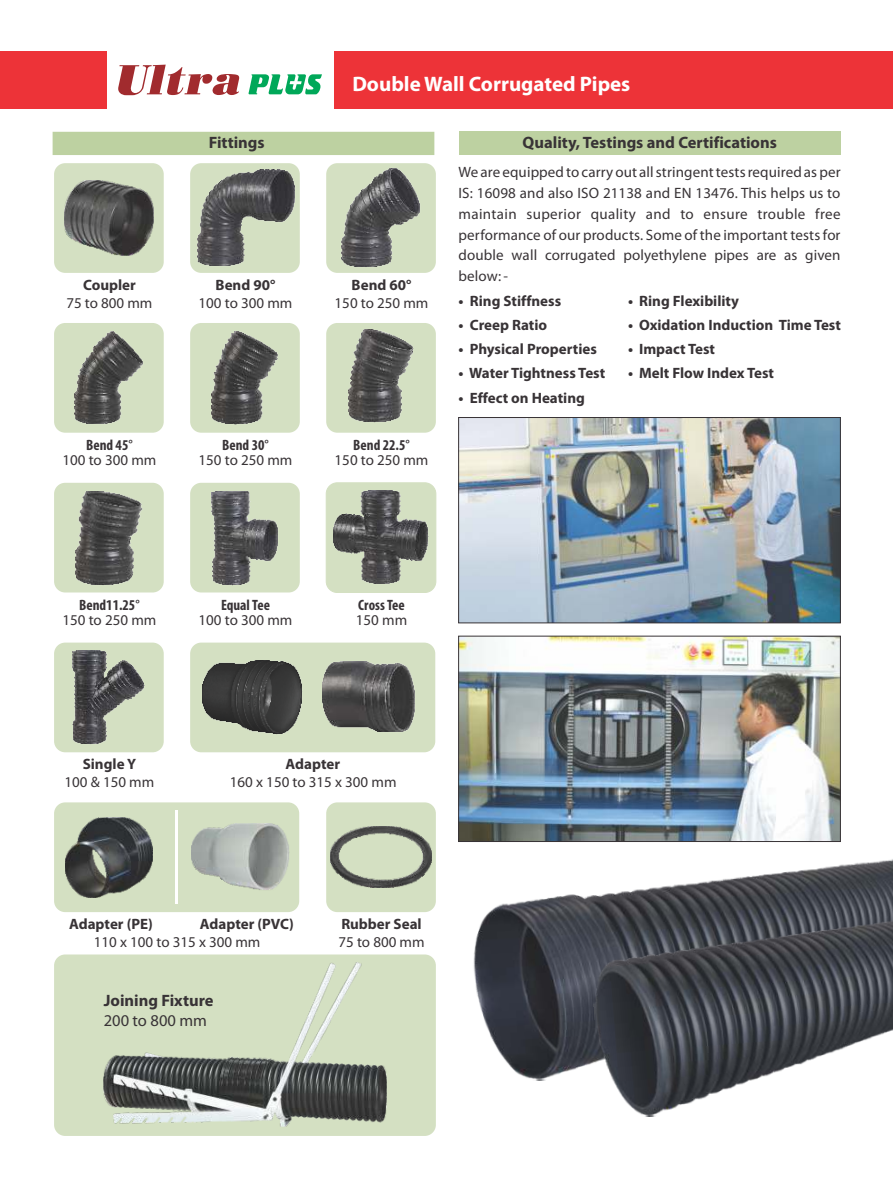
<style>
.page{position:relative;width:893px;height:1187px;background:#fff}
.page>*{position:absolute;margin:0;border:0;box-sizing:border-box;transform-origin:0 0}
.t1{font:700 21px "Myriad Pro";color:#fff}
.t2{font:700 16.5px "Myriad Pro";color:#383336}
.t3{font:16.5px "Myriad Pro";color:#383336}
.t4{font:15px/20.7px "Myriad Pro";color:#383336;text-align:justify}
.t5{font:700 15px "Myriad Pro";color:#383336}
.t6{font:700 condensed 15px "Myriad Pro";color:#383336}
</style>
<div class="page">
<div style="left:53px;top:132px;width:381px;height:23px;background:#bdd1a1"></div>
<div style="left:190px;top:163px;width:110px;height:110px;background:#d4e0c2;border-radius:11px"></div>
<div style="left:326px;top:163px;width:110px;height:110px;background:#d4e0c2;border-radius:11px"></div>
<div style="left:54px;top:483px;width:110px;height:109px;background:#d4e0c2;border-radius:11px"></div>
<div style="left:190px;top:483px;width:110px;height:109px;background:#d4e0c2;border-radius:11px"></div>
<div style="left:326px;top:482px;width:110px;height:110px;background:#d4e0c2;border:1px solid #d4e0c2;border-radius:11px"></div>
<div style="left:326px;top:802px;width:110px;height:110px;background:#d4e0c2;border-radius:11px"></div>
<div style="left:54px;top:642px;width:110px;height:110px;background:#d4e0c2;border-radius:11px"></div>
<div style="left:190px;top:642px;width:245px;height:110px;background:#d4e0c2;border-radius:11px"></div>
<div style="left:54px;top:323px;width:110px;height:109px;background:#d4e0c2;border-radius:11px"></div>
<div style="left:190px;top:323px;width:110px;height:109px;background:#d4e0c2;border-radius:11px"></div>
<div style="left:326px;top:323px;width:110px;height:109px;background:#d4e0c2;border-radius:11px"></div>
<div style="left:54px;top:163px;width:110px;height:110px;background:#d4e0c2;border-radius:11px"></div>
<div style="left:54px;top:954px;width:382px;height:181px;background:#d4e0c2;border-radius:11px"></div>
<img style="left:104px;top:962px;width:282px;height:163px">
<div style="left:459px;top:132px;width:381px;height:23px;background:#bdd1a1"></div>
<img style="left:460px;top:419px;width:378px;height:202px">
<div style="left:458px;top:417px;width:382px;height:206px;border:1px solid #383336"></div>
<img style="left:460px;top:638px;width:378px;height:201px">
<div style="left:458px;top:636px;width:382px;height:205px;border:1px solid #383336"></div>
<img style="left:64px;top:180px;width:90px;height:76px">
<img style="left:75px;top:491px;width:67px;height:94px">
<img style="left:211px;top:491px;width:67px;height:94px">
<img style="left:74px;top:331px;width:69px;height:93px">
<img style="left:211px;top:331px;width:67px;height:93px">
<img style="left:348px;top:329px;width:66px;height:94px">
<img style="left:333px;top:491px;width:96px;height:93px">
<img style="left:73px;top:650px;width:72px;height:94px">
<img style="left:203px;top:660px;width:99px;height:74px">
<img style="left:323px;top:662px;width:92px;height:70px">
<img style="left:330px;top:826px;width:102px;height:61px">
<svg style="left:249px;top:74px;width:73px;height:20px"></svg>
<svg style="left:118px;top:65px;width:122px;height:30px"></svg>
<div style="left:334px;top:51px;width:559px;height:58px;background:#ed3338"></div>
<div style="left:0;top:51px;width:107px;height:58px;background:#ed3338"></div>
<img style="left:341px;top:168px;width:79px;height:99px">
<img style="left:198px;top:170px;width:97px;height:96px">
<img style="left:473px;top:859px;width:420px;height:222px">
<img style="left:588px;top:915px;width:305px;height:202px">
<div style="left:54px;top:802px;width:245px;height:110px;background:#d4e0c2;border-radius:11px"></div>
<img style="left:66px;top:817px;width:86px;height:80px">
<img style="left:192px;top:823px;width:97px;height:67px">
<hr style="left:176px;top:810px;width:2px;height:94px;background:#fff">
<p class="t5" style="left:83px;top:279px;width:54px">Coupler</p>
<p class="t4" style="left:66px;top:294px;width:88px">75 to 800 mm</p>
<p class="t6" style="left:86px;top:438px;width:48px">Bend 45°</p>
<p class="t4" style="left:63px;top:451px;width:95px">100 to 300 mm</p>
<h1 class="t1" style="left:352px;top:76px;width:280px">Double Wall Corrugated Pipes</h1>
<p class="t2" style="left:209px;top:136px;width:58px">Fittings</p>
<p class="t2" style="left:523px;top:135px;width:256px">Quality, Testings and Certifications</p>
<p class="t5" style="left:216px;top:279px;width:61px">Bend 90°</p>
<p class="t4" style="left:199px;top:294px;width:95px">100 to 300 mm</p>
<p class="t5" style="left:352px;top:279px;width:61px">Bend 60°</p>
<p class="t4" style="left:335px;top:294px;width:95px">150 to 250 mm</p>
<p class="t4" style="left:459px;top:163px;width:383px">We are equipped to carry out all stringent tests required as per IS: 16098 and also ISO 21138 and EN 13476. This helps us to maintain superior quality and to ensure trouble free performance of our products. Some of the important tests for double wall corrugated polyethylene pipes are as given below: -</p>
<p class="t5" style="left:459px;top:294px;width:104px">• Ring Stiffness</p>
<p class="t5" style="left:459px;top:319px;width:90px">• Creep Ratio</p>
<p class="t5" style="left:459px;top:343px;width:140px">• Physical Properties</p>
<p class="t5" style="left:459px;top:367px;width:148px">• Water Tightness Test</p>
<p class="t5" style="left:459px;top:391px;width:128px">• Effect on Heating</p>
<p class="t5" style="left:628px;top:294px;width:112px">• Ring Flexibility</p>
<p class="t5" style="left:628px;top:319px;width:214px">• Oxidation Induction Time Test</p>
<p class="t5" style="left:628px;top:343px;width:89px">• Impact Test</p>
<p class="t5" style="left:628px;top:367px;width:148px">• Melt Flow Index Test</p>
<p class="t6" style="left:222px;top:438px;width:48px">Bend 30°</p>
<p class="t4" style="left:199px;top:451px;width:95px">150 to 250 mm</p>
<p class="t6" style="left:353px;top:438px;width:58px">Bend 22.5°</p>
<p class="t4" style="left:335px;top:451px;width:95px">150 to 250 mm</p>
<p class="t6" style="left:79px;top:598px;width:62px">Bend11.25°</p>
<p class="t4" style="left:63px;top:610px;width:95px">150 to 250 mm</p>
<p class="t6" style="left:221px;top:598px;width:50px">Equal Tee</p>
<p class="t4" style="left:199px;top:610px;width:95px">100 to 300 mm</p>
<p class="t6" style="left:358px;top:598px;width:48px">Cross Tee</p>
<p class="t4" style="left:356px;top:610px;width:53px">150 mm</p>
<p class="t5" style="left:83px;top:758px;width:55px">Single Y</p>
<p class="t4" style="left:65px;top:773px;width:91px">100 &amp; 150 mm</p>
<p class="t5" style="left:286px;top:758px;width:56px">Adapter</p>
<p class="t4" style="left:230px;top:773px;width:168px">160 x 150 to 315 x 300 mm</p>
<p class="t5" style="left:69px;top:917px;width:85px">Adapter (PE)</p>
<p class="t4" style="left:94px;top:933px;width:168px">110 x 100 to 315 x 300 mm</p>
<p class="t5" style="left:200px;top:917px;width:96px">Adapter (PVC)</p>
<p class="t2" style="left:104px;top:993px;width:111px">Joining Fixture</p>
<p class="t3" style="left:104px;top:1013px;width:105px">200 to 800 mm</p>
<p class="t5" style="left:341px;top:917px;width:82px">Rubber Seal</p>
<p class="t4" style="left:338px;top:933px;width:88px">75 to 800 mm</p>
</div>
